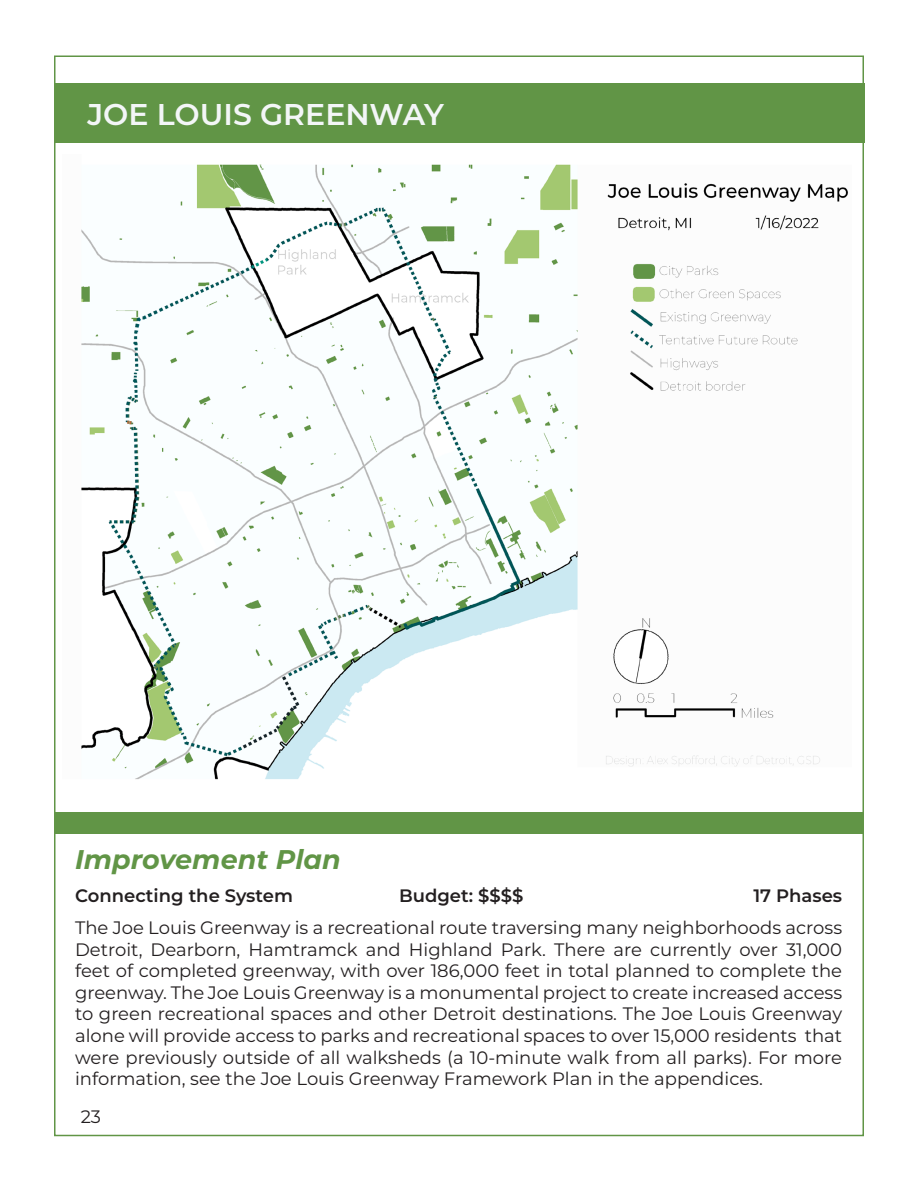
<style>
.page{position:relative;width:918px;height:1188px;background:#fff}
.page>*{position:absolute;margin:0;border:0;box-sizing:border-box;transform-origin:0 0}
.t1{font:600 30px "Montserrat";color:#f3f6f7}
.t2{font:italic 700 27px "Montserrat";color:#619546}
.t3{font:18px/21.6px "Montserrat";color:#231f20;text-align:justify}
.t4{font:600 18px "Montserrat";color:#231f20}
</style>
<div class="page">
<div style="left:54px;top:83px;width:810px;height:60px;background:#619546"></div>
<img style="left:81px;top:164px;width:767px;height:616px">
<div style="left:54px;top:812px;width:810px;height:21px;background:#619546"></div>
<p class="t1" style="left:87px;top:93px;width:358px">JOE LOUIS GREENWAY</p>
<p class="t2" style="left:75px;top:840px;width:267px">Improvement Plan</p>
<p class="t4" style="left:75px;top:882px;width:219px">Connecting the System</p>
<p class="t4" style="left:399px;top:882px;width:126px">Budget: $$$$</p>
<p class="t4" style="left:753px;top:882px;width:90px">17 Phases</p>
<p class="t3" style="left:75px;top:916px;width:769px">The Joe Louis Greenway is a recreational route traversing many neighborhoods across Detroit, Dearborn, Hamtramck and Highland Park. There are currently over 31,000 feet of completed greenway, with over 186,000 feet in total planned to complete the greenway. The Joe Louis Greenway is a monumental project to create increased access to green recreational spaces and other Detroit destinations. The Joe Louis Greenway alone will provide access to parks and recreational spaces to over 15,000 residents that were previously outside of all walksheds (a 10-minute walk from all parks). For more information, see the Joe Louis Greenway Framework Plan in the appendices.</p>
<p class="t3" style="left:81px;top:1105px;width:22px">23</p>
</div>
